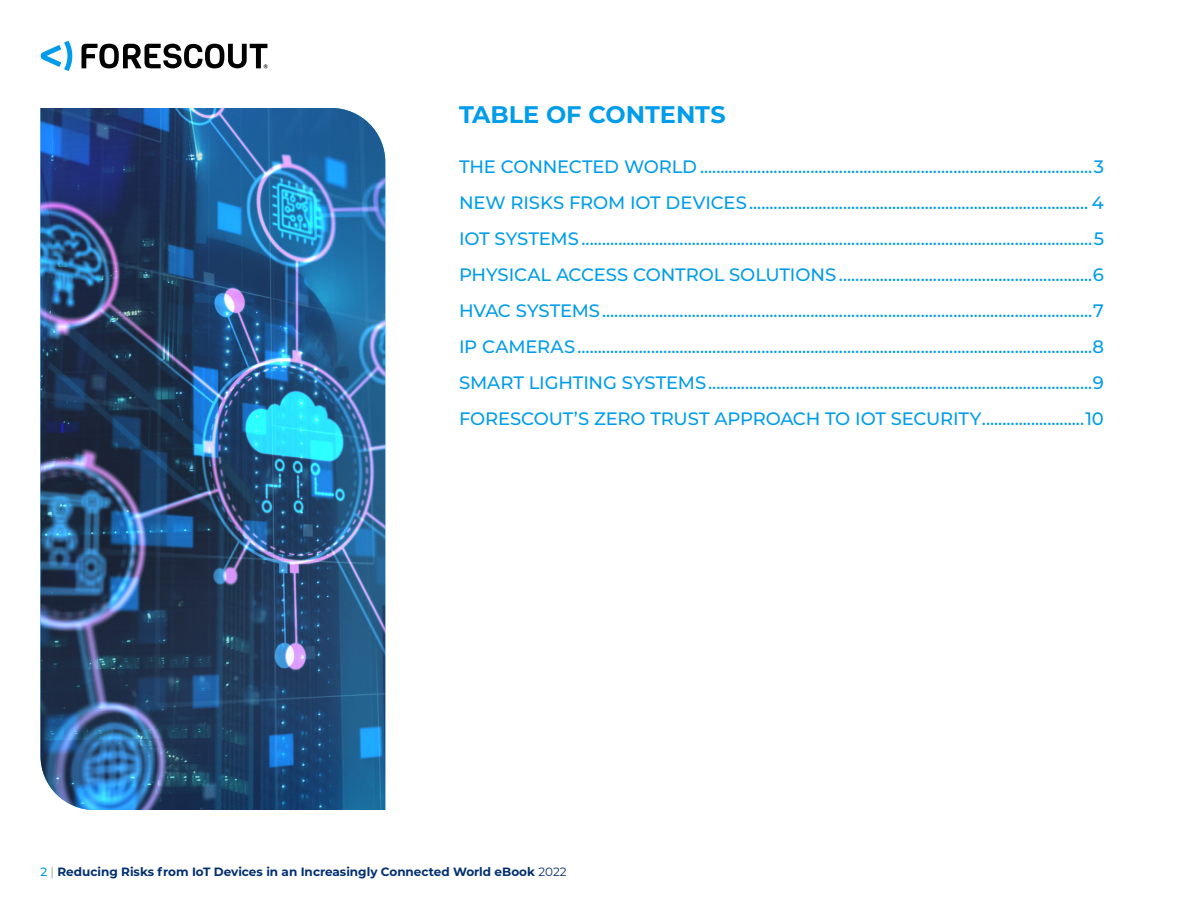
<style>
.page{position:relative;width:1188px;height:918px;background:#fff}
.page>*{position:absolute;margin:0;border:0;box-sizing:border-box;transform-origin:0 0}
.Header_16{font:700 24px "Montserrat";letter-spacing:-.005em;color:#009dea}
.t1{font:500 18px "Montserrat";letter-spacing:-.005em;color:#009dea}
.t2{font:700 12px "Montserrat";color:#002f70}
.s1{font-weight:500;color:#009dea}
.s2{font-weight:500;color:#b3b3b3}
.s3{font-weight:400}
</style>
<div class="page">
<svg style="left:40px;top:41px;width:32px;height:30px"></svg>
<svg style="left:82px;top:44px;width:186px;height:25px"></svg>
<img style="left:40px;top:108px;width:345px;height:702px">
<p class="Header_16" style="left:459px;top:97px;width:268px">TABLE OF CONTENTS</p>
<p class="t1" style="left:459px;top:154px;width:647px">THE CONNECTED WORLD ................................................................................................3</p>
<p class="t1" style="left:459px;top:190px;width:647px">NEW RISKS FROM IOT DEVICES................................................................................... 4</p>
<p class="t1" style="left:459px;top:226px;width:647px">IOT SYSTEMS.............................................................................................................................5</p>
<p class="t1" style="left:459px;top:262px;width:647px">PHYSICAL ACCESS CONTROL SOLUTIONS..............................................................6</p>
<p class="t1" style="left:459px;top:298px;width:647px">HVAC SYSTEMS........................................................................................................................7</p>
<p class="t1" style="left:459px;top:334px;width:646px">IP CAMERAS..............................................................................................................................8</p>
<p class="t1" style="left:459px;top:370px;width:647px">SMART LIGHTING SYSTEMS..............................................................................................9</p>
<p class="t1" style="left:459px;top:406px;width:646px">FORESCOUT’S ZERO TRUST APPROACH TO IOT SECURITY.........................10</p>
<p class="t2" style="left:40px;top:863px;width:528px"><span class="s1">2</span> <span class="s2">|</span> Reducing Risks from IoT Devices in an Increasingly Connected World eBook <span class="s3">2022</span></p>
</div>
